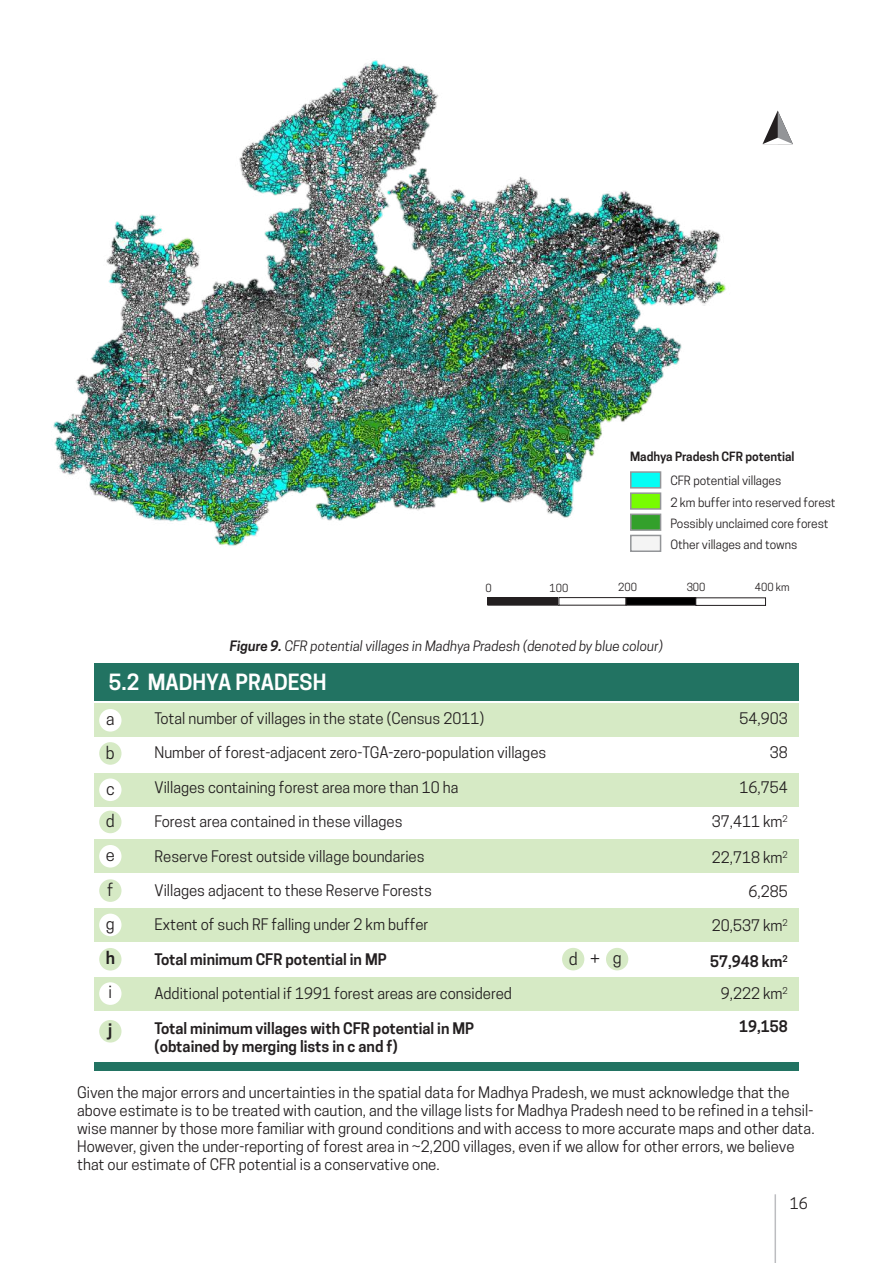
<style>
.page{position:relative;width:893px;height:1263px;background:#fff}
.page>*{position:absolute;margin:0;border:0;box-sizing:border-box;transform-origin:0 0}
.t1{font:600 21px "Cooper Hewitt";color:#fff}
.t2{font:16.5px/34.2px "Cooper Hewitt";color:#231f20}
.t3{font:600 16.5px "Cooper Hewitt";color:#231f20}
.t4{font:15px/18px "Cooper Hewitt";color:#231f20}
.t5{font:600 15px/32.5px "Cooper Hewitt";color:#231f20;text-align:right}
.t6{font:italic 13.5px "Cooper Hewitt";color:#231f20}
.t7{font:12px "Cooper Hewitt";color:#231f20}
.t8{font:600 12px "Cooper Hewitt";color:#231f20}
.t9{font:10.5px "Cooper Hewitt";color:#231f20}
.s1{font-weight:600}
.s2{font-weight:400}
</style>
<div class="page">
<div style="left:94px;top:703px;width:705px;height:34px;background:#d6eac5"></div>
<div style="left:94px;top:773px;width:705px;height:33px;background:#d6eac5"></div>
<div style="left:94px;top:839px;width:705px;height:34px;background:#d6eac5"></div>
<div style="left:94px;top:908px;width:705px;height:34px;background:#d6eac5"></div>
<div style="left:94px;top:977px;width:705px;height:33px;background:#d6eac5"></div>
<div style="left:94px;top:664px;width:705px;height:37px;background:#227362"></div>
<div style="left:94px;top:1063px;width:705px;height:8px;background:#227362"></div>
<div style="left:99px;top:709px;width:22px;height:22px;background:#fff;border-radius:50%"></div>
<div style="left:99px;top:742px;width:22px;height:23px;background:#d6eac5;border-radius:50%"></div>
<div style="left:99px;top:778px;width:22px;height:23px;background:#fff;border-radius:50%"></div>
<div style="left:99px;top:811px;width:22px;height:22px;background:#d6eac5;border-radius:50%"></div>
<div style="left:562px;top:948px;width:22px;height:22px;background:#d6eac5;border-radius:50%"></div>
<div style="left:99px;top:845px;width:22px;height:22px;background:#fff;border-radius:50%"></div>
<div style="left:99px;top:879px;width:22px;height:23px;background:#d6eac5;border-radius:50%"></div>
<div style="left:99px;top:914px;width:22px;height:22px;background:#fff;border-radius:50%"></div>
<div style="left:606px;top:948px;width:22px;height:22px;background:#d6eac5;border-radius:50%"></div>
<div style="left:99px;top:948px;width:22px;height:22px;background:#d6eac5;border-radius:50%"></div>
<div style="left:99px;top:982px;width:22px;height:23px;background:#fff;border-radius:50%"></div>
<div style="left:99px;top:1020px;width:22px;height:22px;background:#d6eac5;border-radius:50%"></div>
<img style="left:53px;top:60px;width:673px;height:492px">
<hr style="left:774px;top:1194px;width:2px;height:69px;background:#bcbdc0">
<svg style="left:762px;top:111px;width:31px;height:33px"></svg>
<div style="left:488px;top:598px;width:71px;height:7px;background:#231f20"></div>
<div style="left:488px;top:597px;width:71px;height:8px;border:1px solid #231f20"></div>
<div style="left:559px;top:597px;width:67px;height:8px;border:1px solid #231f20"></div>
<div style="left:626px;top:598px;width:70px;height:7px;background:#000"></div>
<div style="left:626px;top:597px;width:70px;height:8px;border:1px solid #231f20"></div>
<div style="left:696px;top:598px;width:70px;height:8px;border:1px solid #231f20"></div>
<p class="t8" style="left:630px;top:449px;width:166px">Madhya Pradesh CFR potential</p>
<p class="t7" style="left:670px;top:474px;width:113px">CFR potential villages</p>
<p class="t7" style="left:670px;top:495px;width:167px">2 km buffer into reserved forest</p>
<p class="t7" style="left:670px;top:516px;width:160px">Possibly unclaimed core forest</p>
<p class="t7" style="left:670px;top:538px;width:129px">Other villages and towns</p>
<p class="t9" style="left:486px;top:581px;width:8px">0</p>
<p class="t9" style="left:549px;top:581px;width:20px">100</p>
<p class="t9" style="left:618px;top:581px;width:20px">200</p>
<p class="t9" style="left:687px;top:580px;width:20px">300</p>
<p class="t9" style="left:755px;top:580px;width:36px">400 km</p>
<p class="t6" style="left:230px;top:638px;width:435px"><span class="s1">Figure 9.</span> CFR potential villages in Madhya Pradesh (denoted by blue colour)</p>
<h1 class="t1" style="left:109px;top:670px;width:219px">5.2 MADHYA PRADESH</h1>
<p class="t4" style="left:154px;top:709px;width:331px">Total number of villages in the state (Census 2011)</p>
<p class="t2" style="left:106px;top:701px;width:10px">a b</p>
<p class="t2" style="left:106px;top:773px;width:10px;line-height:32px">c d</p>
<p class="t4" style="left:154px;top:743px;width:393px">Number of forest-adjacent zero-TGA-zero-population villages</p>
<p class="t4" style="left:154px;top:778px;width:305px">Villages containing forest area more than 10 ha</p>
<p class="t4" style="left:154px;top:812px;width:250px">Forest area contained in these villages</p>
<p class="t4" style="left:154px;top:848px;width:272px">Reserve Forest outside village boundaries</p>
<p class="t4" style="left:154px;top:881px;width:279px">Villages adjacent to these Reserve Forests</p>
<p class="t4" style="left:154px;top:915px;width:276px">Extent of such RF falling under 2 km buffer</p>
<p class="t5" style="left:154px;top:943px;width:234px">Total minimum CFR potential in MP</p>
<p class="t4" style="left:154px;top:984px;width:359px">Additional potential if 1991 forest areas are considered</p>
<p class="t5" style="left:154px;top:1020px;width:321px;line-height:18px;text-align:left">Total minimum villages with CFR potential in MP (obtained by merging lists in c and f)</p>
<p class="t2" style="left:106px;top:838px;width:10px;text-align:justify">e f g</p>
<p class="t3" style="left:106px;top:948px;width:11px">h</p>
<p class="t2" style="left:613px;top:941px;width:10px">g</p>
<p class="t2" style="left:109px;top:975px;width:5px">i</p>
<p class="t3" style="left:108px;top:1020px;width:6px">j</p>
<p class="t2" style="left:569px;top:941px;width:33px">d +</p>
<p class="t4" style="left:740px;top:709px;width:50px">54,903</p>
<p class="t4" style="left:770px;top:743px;width:19px">38</p>
<p class="t4" style="left:740px;top:779px;width:50px">16,754</p>
<p class="t4" style="left:712px;top:813px;width:78px">37,411 km<sup>2</sup></p>
<p class="t4" style="left:712px;top:848px;width:78px">22,718 km<sup>2</sup></p>
<p class="t4" style="left:749px;top:882px;width:41px">6,285</p>
<p class="t4" style="left:712px;top:916px;width:78px">20,537 km<sup>2</sup></p>
<p class="t5" style="left:710px;top:945px;width:79px">57,948 km<sup>2<br></sup><span class="s2">9,222 km</span><sup>2<br></sup>19,158</p>
<p class="t4" style="left:77px;top:1083px;width:739px">Given the major errors and uncertainties in the spatial data for Madhya Pradesh, we must acknowledge that the above estimate is to be treated with caution, and the village lists for Madhya Pradesh need to be refined in a tehsil&shy;wise manner by those more familiar with ground conditions and with access to more accurate maps and other data.<br>However, given the under-reporting of forest area in ~2,200 villages, even if we allow for other errors, we believe that our estimate of CFR potential is a conservative one.</p>
<p class="t4" style="left:790px;top:1194px;width:19px">16</p>
</div>
